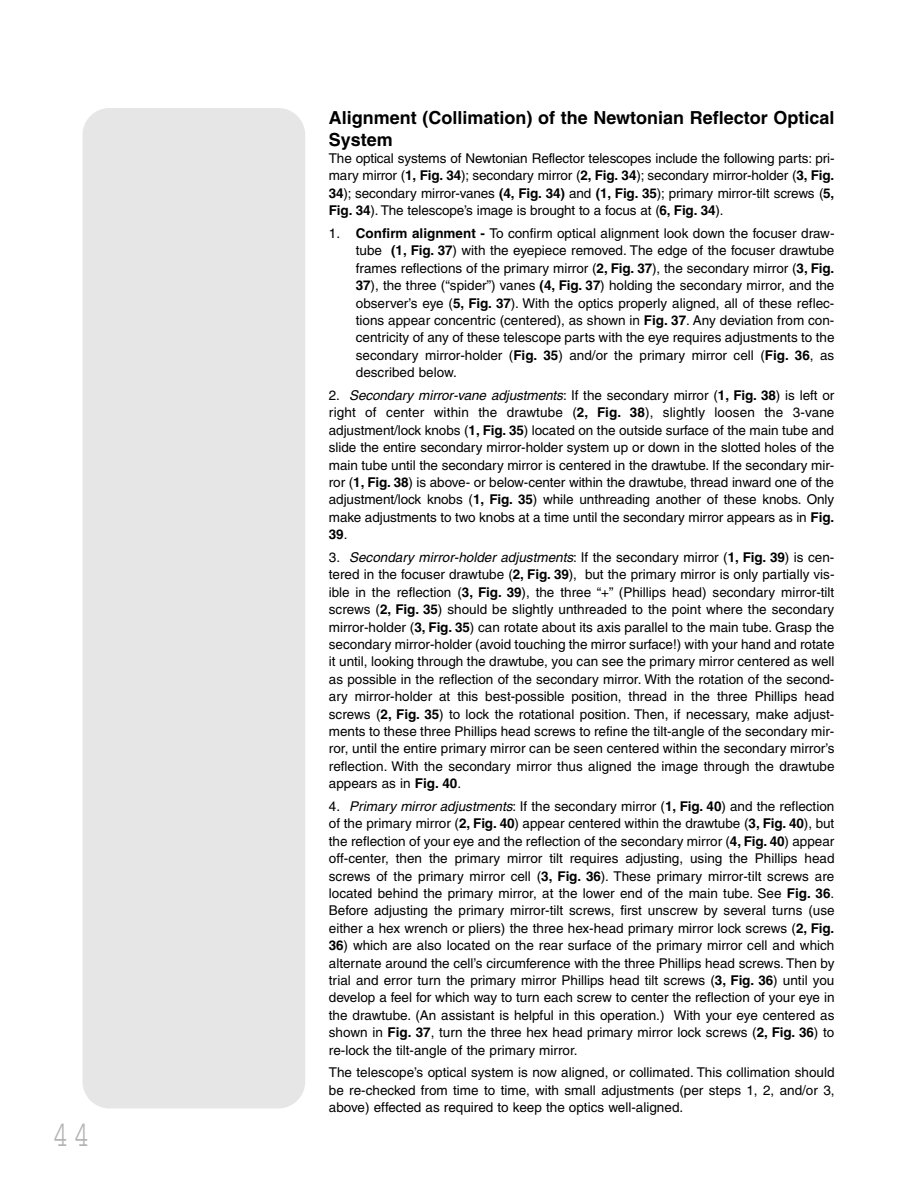
<style>
.page{position:relative;width:918px;height:1188px;background:#fff}
.page>*{position:absolute;margin:0;border:0;box-sizing:border-box;transform-origin:0 0}
.t1{font:36px "Courier";color:#b3b3b3;scale:.8 1}
.t2{font:700 18px/21.6px "Helvetica";color:#000}
.t3{font:13.5px/17.4px "Helvetica";color:#000;text-align:justify}
.s1{font-weight:700}
.s2{font-style:italic}
</style>
<div class="page">
<div style="left:82px;top:108px;width:223px;height:1000px;background:#e6e6e6;border-radius:27px"></div>
<h1 class="t1" style="left:52px;top:1124px;width:49px">44</h1>
<h2 class="t2" style="left:329px;top:108px;width:507px">Alignment (Collimation) of the Newtonian Reflector Optical<br>System</h2>
<p class="t3" style="left:329px;top:151px;width:507px">The optical systems of Newtonian Reflector telescopes include the following parts: pri&shy;mary mirror (<span class="s1">1, Fig. 34</span>); secondary mirror (<span class="s1">2, Fig. 34</span>); secondary mirror-holder (<span class="s1">3, Fig.<br>34</span>); secondary mirror-vanes <span class="s1">(4, Fig. 34)</span> and <span class="s1">(1, Fig. 35</span>); primary mirror-tilt screws (<span class="s1">5, Fig. 34</span>). The telescope’s image is brought to a focus at (<span class="s1">6, Fig. 34</span>).</p>
<p class="t3" style="left:356px;top:226px;width:480px;text-indent:-27px">1. <span class="s1">Confirm alignment -</span> To confirm optical alignment look down the focuser draw&shy;tube <span class="s1">(1, Fig. 37</span>) with the eyepiece removed. The edge of the focuser drawtube frames reflections of the primary mirror (<span class="s1">2, Fig. 37</span>), the secondary mirror (<span class="s1">3, Fig.<br>37</span>), the three (“spider”) vanes <span class="s1">(4, Fig. 37</span>) holding the secondary mirror, and the observer’s eye (<span class="s1">5, Fig. 37</span>). With the optics properly aligned, all of these reflec&shy;tions appear concentric (centered), as shown in <span class="s1">Fig. 37</span>. Any deviation from con&shy;centricity of any of these telescope parts with the eye requires adjustments to the secondary mirror-holder (<span class="s1">Fig. 35</span>) and/or the primary mirror cell (<span class="s1">Fig. 36</span>, as described below.</p>
<p class="t3" style="left:329px;top:388px;width:507px">2. <span class="s2">Secondary mirror-vane adjustments</span>: If the secondary mirror (<span class="s1">1, Fig. 38</span>) is left or right of center within the drawtube (<span class="s1">2, Fig. 38</span>), slightly loosen the 3-vane adjustment/lock knobs (<span class="s1">1, Fig. 35</span>) located on the outside surface of the main tube and slide the entire secondary mirror-holder system up or down in the slotted holes of the main tube until the secondary mirror is centered in the drawtube. If the secondary mir&shy;ror (<span class="s1">1, Fig. 38</span>) is above- or below-center within the drawtube, thread inward one of the adjustment/lock knobs (<span class="s1">1, Fig. 35</span>) while unthreading another of these knobs. Only make adjustments to two knobs at a time until the secondary mirror appears as in <span class="s1">Fig.<br>39</span>.</p>
<p class="t3" style="left:329px;top:550px;width:507px">3. <span class="s2">Secondary mirror-holder adjustments</span>: If the secondary mirror (<span class="s1">1, Fig. 39</span>) is cen&shy;tered in the focuser drawtube (<span class="s1">2, Fig. 39</span>), but the primary mirror is only partially vis&shy;ible in the reflection (<span class="s1">3, Fig. 39</span>), the three “+” (Phillips head) secondary mirror-tilt screws (<span class="s1">2, Fig. 35</span>) should be slightly unthreaded to the point where the secondary mirror-holder (<span class="s1">3, Fig. 35</span>) can rotate about its axis parallel to the main tube. Grasp the secondary mirror-holder (avoid touching the mirror surface!) with your hand and rotate it until, looking through the drawtube, you can see the primary mirror centered as well as possible in the reflection of the secondary mirror. With the rotation of the second&shy;ary mirror-holder at this best-possible position, thread in the three Phillips head screws (<span class="s1">2, Fig. 35</span>) to lock the rotational position. Then, if necessary, make adjust&shy;ments to these three Phillips head screws to refine the tilt-angle of the secondary mir&shy;ror, until the entire primary mirror can be seen centered within the secondary mirror’s reflection. With the secondary mirror thus aligned the image through the drawtube appears as in <span class="s1">Fig. 40</span>.</p>
<p class="t3" style="left:329px;top:799px;width:507px">4. <span class="s2">Primary mirror adjustments</span>: If the secondary mirror (<span class="s1">1, Fig. 40</span>) and the reflection of the primary mirror (<span class="s1">2, Fig. 40</span>) appear centered within the drawtube (<span class="s1">3, Fig. 40</span>), but the reflection of your eye and the reflection of the secondary mirror (<span class="s1">4, Fig. 40</span>) appear off-center, then the primary mirror tilt requires adjusting, using the Phillips head screws of the primary mirror cell (<span class="s1">3, Fig. 36</span>). These primary mirror-tilt screws are located behind the primary mirror, at the lower end of the main tube. See <span class="s1">Fig. 36</span>.<br>Before adjusting the primary mirror-tilt screws, first unscrew by several turns (use either a hex wrench or pliers) the three hex-head primary mirror lock screws (<span class="s1">2, Fig.</span></p>
<p class="t3" style="left:329px;top:938px;width:507px"><span class="s1">36</span>) which are also located on the rear surface of the primary mirror cell and which alternate around the cell’s circumference with the three Phillips head screws. Then by trial and error turn the primary mirror Phillips head tilt screws (<span class="s1">3, Fig. 36</span>) until you develop a feel for which way to turn each screw to center the reflection of your eye in the drawtube. (An assistant is helpful in this operation.) With your eye centered as shown in <span class="s1">Fig. 37</span>, turn the three hex head primary mirror lock screws (<span class="s1">2, Fig. 36</span>) to re-lock the tilt-angle of the primary mirror.</p>
<p class="t3" style="left:329px;top:1065px;width:507px">The telescope’s optical system is now aligned, or collimated. This collimation should be re-checked from time to time, with small adjustments (per steps 1, 2, and/or 3, above) effected as required to keep the optics well-aligned.</p>
</div>
